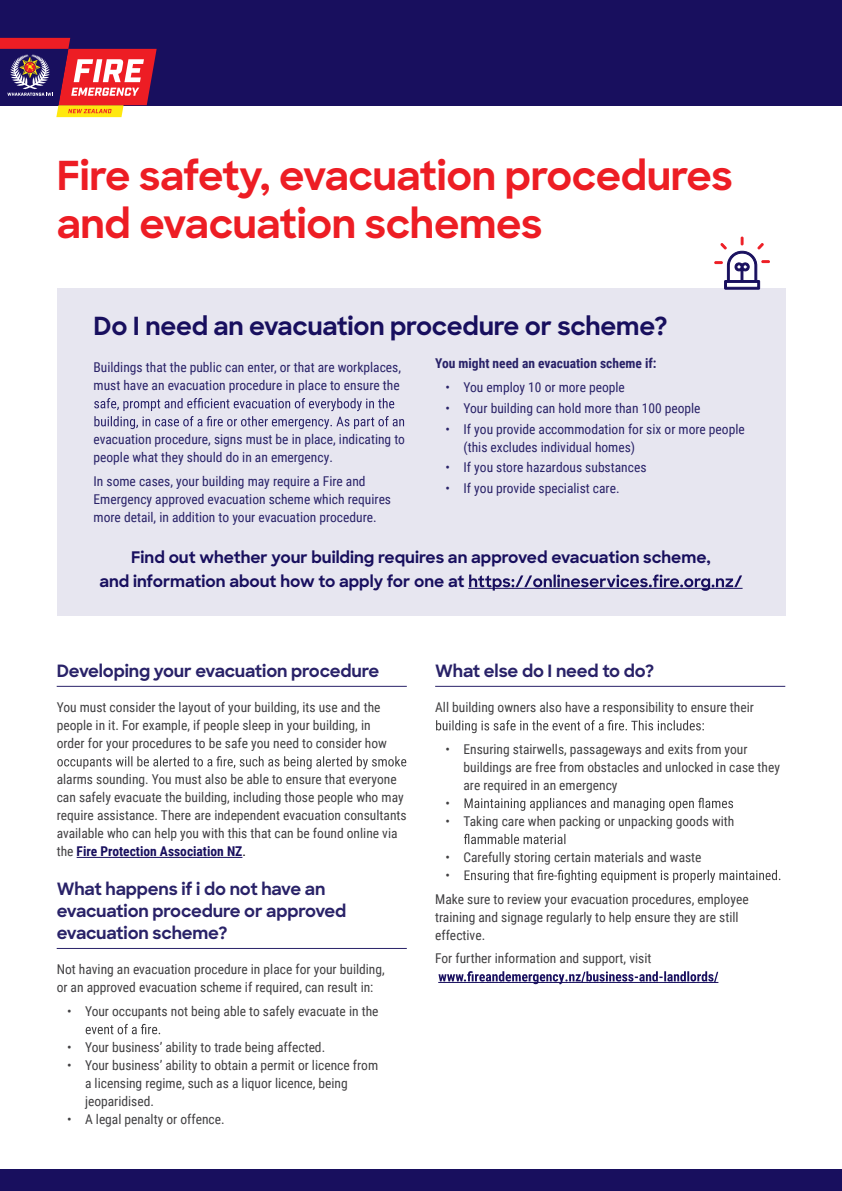
<style>
.page{position:relative;width:842px;height:1191px;background:#fff}
.page>*{position:absolute;margin:0;border:0;box-sizing:border-box;transform-origin:0 0}
.t1{font:700 40px/48px "Sharp Sans";letter-spacing:-.01em;color:#ed1d24}
.t2{font:700 25px "Sharp Sans";letter-spacing:-.01em;color:#180f5e}
.t3{font:700 17px/22px "Sharp Sans";letter-spacing:-.01em;color:#292268}
.t4{font:700 16px/24px "Sharp Sans";color:#180f5e}
.t5{font:13.5px/18px "Roboto Condensed";color:#414042}
.t6{font:13.5px/18px "Roboto Condensed";color:#292268}
.t7{font:700 13.5px "Roboto Condensed";color:#292268}
.s1{font-weight:700;color:#180f5e}
.s2{color:#000}
</style>
<div class="page">
<div style="left:57px;top:288px;width:728px;height:328px;background:#e7e6f0"></div>
<div style="left:0;top:0;width:842px;height:105px;background:#180f5e"></div>
<div style="left:0;top:1169px;width:842px;height:22px;background:#180f5e"></div>
<hr style="left:57px;top:686px;width:350px;height:1px;background:#292268">
<hr style="left:77px;top:857px;width:165px;height:1px;background:#180f5e">
<hr style="left:57px;top:948px;width:350px;height:1px;background:#292268">
<svg style="left:57px;top:756px;width:350px;height:13px"></svg>
<svg style="left:86px;top:1024px;width:74px;height:10px"></svg>
<hr style="left:435px;top:686px;width:350px;height:1px;background:#292268">
<svg style="left:436px;top:720px;width:268px;height:13px"></svg>
<svg style="left:464px;top:797px;width:269px;height:14px"></svg>
<svg style="left:464px;top:833px;width:101px;height:11px"></svg>
<svg style="left:464px;top:869px;width:316px;height:14px"></svg>
<svg style="left:438px;top:971px;width:280px;height:13px"></svg>
<svg style="left:714px;top:237px;width:56px;height:52px"></svg>
<hr style="left:468px;top:588px;width:274px;height:1px;background:#180f5e">
<svg style="left:469px;top:574px;width:273px;height:17px"></svg>
<svg style="left:94px;top:398px;width:311px;height:31px"></svg>
<svg style="left:0;top:38px;width:157px;height:79px"></svg>
<h1 class="t1" style="left:57px;top:150px;width:678px">Fire safety, evacuation procedures and evacuation schemes</h1>
<h2 class="t2" style="left:94px;top:307px;width:576px">Do I need an evacuation procedure or scheme?</h2>
<p class="t6" style="left:94px;top:358px;width:309px">Buildings that the public can enter, or that are workplaces, must have an evacuation procedure in place to ensure the</p>
<p class="t6" style="left:94px;top:430px;width:313px">evacuation procedure, signs must be in place, indicating to people what they should do in an emergency.</p>
<p class="t6" style="left:94px;top:471px;width:299px">In some cases, your building may require a Fire and<br>Emergency approved evacuation scheme which requires more detail, in addition to your evacuation procedure.</p>
<p class="t7" style="left:435px;top:354px;width:223px">You might need an evacuation scheme if:</p>
<p class="t6" style="left:445px;top:377px;width:181px">• You employ 10 or more people</p>
<p class="t6" style="left:445px;top:398px;width:257px">• Your building can hold more than 100 people</p>
<p class="t6" style="left:463px;top:419px;width:283px;text-indent:-18px">• If you provide accommodation for six or more people (this excludes individual homes)</p>
<p class="t6" style="left:445px;top:458px;width:202px">• If you store hazardous substances</p>
<p class="t6" style="left:445px;top:479px;width:176px">• If you provide specialist care.</p>
<p class="t4" style="left:99px;top:545px;width:613px;text-indent:32px">Find out whether your building requires an approved evacuation scheme, and information about how to apply for one at</p>
<p class="t3" style="left:57px;top:659px;width:324px">Developing your evacuation procedure</p>
<p class="t5" style="left:57px;top:698px;width:332px">You must consider the layout of your building, its use and the people in it. For example, if people sleep in your building, in order for your procedures to be safe you need to consider how</p>
<p class="t5" style="left:57px;top:770px;width:351px">alarms sounding. You must also be able to ensure that everyone can safely evacuate the building, including those people who may require assistance. There are independent evacuation consultants available who can help you with this that can be found online via the <span class="s1">Fire Protection Association NZ</span><span class="s2">.</span></p>
<p class="t3" style="left:57px;top:877px;width:291px">What happens if i do not have an evacuation procedure or approved evacuation scheme?</p>
<p class="t5" style="left:57px;top:960px;width:330px">Not having an evacuation procedure in place for your building, or an approved evacuation scheme if required, can result in:</p>
<p class="t5" style="left:67px;top:1001px;width:313px">• Your occupants not being able to safely evacuate in the</p>
<p class="t5" style="left:67px;top:1037px;width:260px">• Your business’ ability to trade being affected.</p>
<p class="t5" style="left:85px;top:1055px;width:295px;text-indent:-18px">• Your business’ ability to obtain a permit or licence from a licensing regime, such as a liquor licence, being jeoparidised.</p>
<p class="t5" style="left:67px;top:1109px;width:159px">• A legal penalty or offence.</p>
<p class="t3" style="left:435px;top:659px;width:221px">What else do I need to do?</p>
<p class="t5" style="left:435px;top:698px;width:320px">All building owners also have a responsibility to ensure their</p>
<p class="t5" style="left:445px;top:739px;width:304px">• Ensuring stairwells, passageways and exits from your</p>
<p class="t5" style="left:463px;top:757px;width:318px">buildings are free from obstacles and unlocked in case they</p>
<p class="t5" style="left:463px;top:775px;width:156px">are required in an emergency</p>
<p class="t5" style="left:445px;top:793px;width:6px">•</p>
<p class="t5" style="left:445px;top:811px;width:290px">• Taking care when packing or unpacking goods with</p>
<p class="t5" style="left:445px;top:847px;width:258px">• Carefully storing certain materials and waste •</p>
<p class="t5" style="left:435px;top:889px;width:315px">Make sure to review your evacuation procedures, employee training and signage regularly to help ensure they are still effective.</p>
<p class="t5" style="left:435px;top:949px;width:218px">For further information and support, visit</p>
</div>
